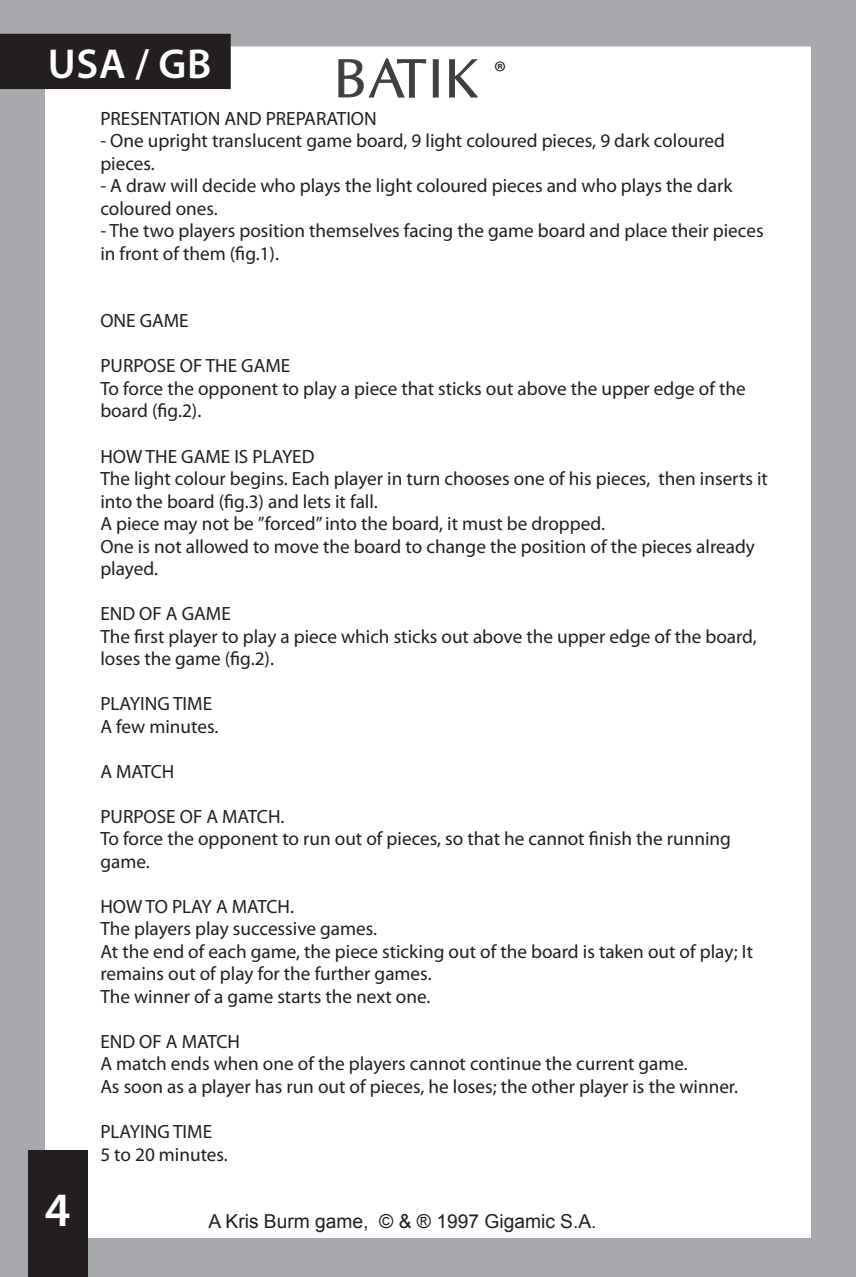
<style>
.page{position:relative;width:856px;height:1277px;background:#fff}
.page>*{position:absolute;margin:0;border:0;box-sizing:border-box;transform-origin:0 0}
.t1{font:600 48px "Myriad Pro";color:#fff}
.t2{font:600 42px "Myriad Pro";color:#fff}
.t3{font:30px "Myriad Pro";color:#231f20}
.t4{font:19.2px/22.5px "Myriad Pro";color:#231f20}
.t5{font:19.2px "Arial";color:#231f20}
</style>
<div class="page">
<div style="left:0;top:0;width:855px;height:1276px;background:#a8a9ad"></div>
<div style="left:45px;top:46px;width:766px;height:1190px;background:#fff"></div>
<div style="left:0;top:34px;width:231px;height:55px;background:#231f20"></div>
<div style="left:28px;top:1150px;width:60px;height:126px;background:#231f20"></div>
<svg style="left:338px;top:59px;width:88px;height:39px;background:#b8b8b9"></svg>
<svg style="left:432px;top:59px;width:6px;height:39px"></svg>
<svg style="left:449px;top:59px;width:28px;height:39px"></svg>
<p class="t2" style="left:48px;top:41px;width:165px">USA / GB</p>
<p class="t3" style="left:494px;top:55px;width:14px">®</p>
<p class="t4" style="left:100px;top:107px;width:278px">PRESENTATION AND PREPARATION</p>
<p class="t4" style="left:100px;top:130px;width:626px">- One upright translucent game board, 9 light coloured pieces, 9 dark coloured pieces.</p>
<p class="t4" style="left:100px;top:175px;width:633px">- A draw will decide who plays the light coloured pieces and who plays the dark coloured ones.</p>
<p class="t4" style="left:100px;top:220px;width:664px">- The two players position themselves facing the game board and place their pieces in front of them (fig.1).</p>
<p class="t1" style="left:45px;top:1182px;width:27px">4</p>
<p class="t4" style="left:100px;top:310px;width:90px">ONE GAME</p>
<p class="t4" style="left:100px;top:355px;width:191px">PURPOSE OF THE GAME</p>
<p class="t4" style="left:100px;top:377px;width:646px">To force the opponent to play a piece that sticks out above the upper edge of the board (fig.2).</p>
<p class="t4" style="left:100px;top:445px;width:216px">HOW THE GAME IS PLAYED</p>
<p class="t4" style="left:100px;top:467px;width:669px">The light colour begins. Each player in turn chooses one of his pieces, then inserts it into the board (fig.3) and lets it fall.</p>
<p class="t4" style="left:100px;top:512px;width:506px">A piece may not be ”forced” into the board, it must be dropped.</p>
<p class="t4" style="left:100px;top:535px;width:656px">One is not allowed to move the board to change the position of the pieces already played.</p>
<p class="t4" style="left:100px;top:602px;width:132px">END OF A GAME</p>
<p class="t4" style="left:100px;top:625px;width:658px">The first player to play a piece which sticks out above the upper edge of the board, loses the game (fig.2).</p>
<p class="t4" style="left:100px;top:692px;width:113px">PLAYING TIME</p>
<p class="t4" style="left:100px;top:715px;width:119px">A few minutes.</p>
<p class="t4" style="left:100px;top:760px;width:76px">A MATCH</p>
<p class="t4" style="left:100px;top:805px;width:186px">PURPOSE OF A MATCH.</p>
<p class="t4" style="left:100px;top:827px;width:632px">To force the opponent to run out of pieces, so that he cannot finish the running game.</p>
<p class="t4" style="left:100px;top:895px;width:195px">HOW TO PLAY A MATCH.</p>
<p class="t4" style="left:100px;top:917px;width:278px">The players play successive games.</p>
<p class="t4" style="left:100px;top:940px;width:654px">At the end of each game, the piece sticking out of the board is taken out of play; It remains out of play for the further games.</p>
<p class="t4" style="left:100px;top:985px;width:331px">The winner of a game starts the next one.</p>
<p class="t4" style="left:100px;top:1030px;width:141px">END OF A MATCH</p>
<p class="t4" style="left:100px;top:1052px;width:589px">A match ends when one of the players cannot continue the current game.</p>
<p class="t4" style="left:100px;top:1075px;width:639px">As soon as a player has run out of pieces, he loses; the other player is the winner.</p>
<p class="t4" style="left:100px;top:1120px;width:113px">PLAYING TIME</p>
<p class="t4" style="left:100px;top:1142px;width:129px">5 to 20 minutes.</p>
<p class="t5" style="left:208px;top:1210px;width:389px">A Kris Burm game, © &amp; ® 1997 Gigamic S.A.</p>
</div>
